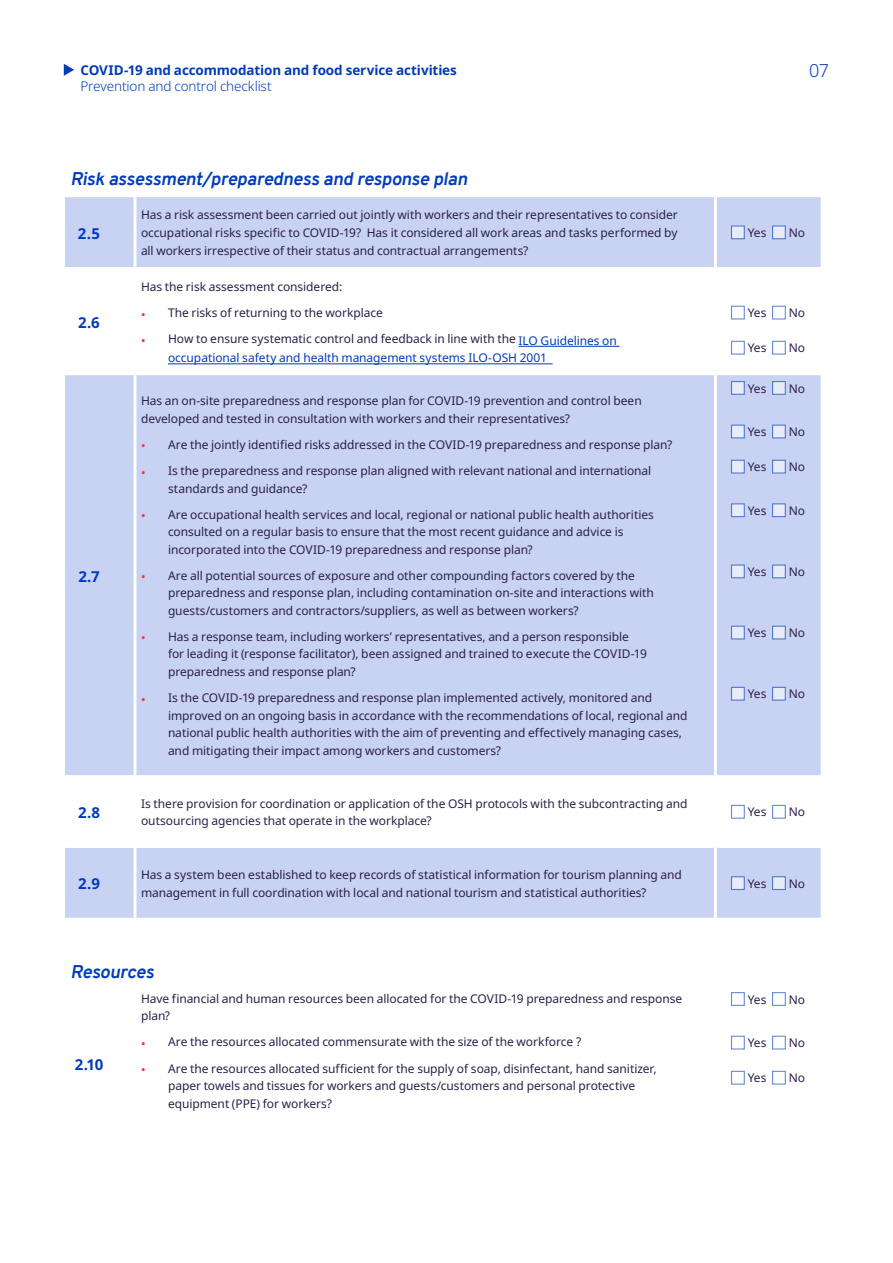
<style>
.page{position:relative;width:893px;height:1263px;background:#fff}
.page>*{position:absolute;margin:0;border:0;box-sizing:border-box;transform-origin:0 0}
.t1{font:italic 700 18px "Overpass";color:#003bbc}
.t2{font:300 18px "Noto Sans";color:#003bbc}
.t3{font:700 15px "Noto Sans";color:#003bbc}
.t4{font:700 13.5px "Noto Sans";letter-spacing:-.01em;color:#003bbc}
.t5{font:300 13.5px "Noto Sans";letter-spacing:-.01em;color:#003bbc}
.t6{font:12px/17.5px "Noto Sans";letter-spacing:-.005em;color:#2c1f49}
.t7{font:12px/19px "Noto Sans";letter-spacing:-.005em;color:#003bbc}
.s1{color:#ff2636}
.s2{color:#2c1f49}
</style>
<div class="page">
<svg style="left:65px;top:197px;width:756px;height:721px;fill:#c8d2f2"></svg>
<svg style="left:65px;top:268px;width:756px;height:106px"></svg>
<hr style="left:65px;top:267px;width:70px;height:1px;background:#fff">
<hr style="left:135px;top:267px;width:580px;height:1px;background:#fff">
<hr style="left:715px;top:267px;width:106px;height:1px;background:#fff">
<hr style="left:65px;top:374px;width:70px;height:1px;background:#fff">
<hr style="left:135px;top:374px;width:580px;height:1px;background:#fff">
<hr style="left:715px;top:374px;width:106px;height:1px;background:#fff">
<hr style="left:65px;top:775px;width:70px;height:2px;background:#fff">
<hr style="left:135px;top:775px;width:580px;height:2px;background:#fff">
<hr style="left:715px;top:775px;width:106px;height:2px;background:#fff">
<hr style="left:65px;top:846px;width:70px;height:2px;background:#fff">
<hr style="left:135px;top:846px;width:580px;height:2px;background:#fff">
<hr style="left:715px;top:846px;width:106px;height:2px;background:#fff">
<hr style="left:134px;top:197px;width:2px;height:70px;background:#fff">
<hr style="left:714px;top:197px;width:3px;height:70px;background:#fff">
<hr style="left:134px;top:268px;width:2px;height:106px;background:#fff">
<hr style="left:714px;top:268px;width:3px;height:106px;background:#fff">
<hr style="left:134px;top:375px;width:2px;height:400px;background:#fff">
<hr style="left:714px;top:375px;width:3px;height:400px;background:#fff">
<hr style="left:134px;top:777px;width:2px;height:69px;background:#fff">
<hr style="left:714px;top:777px;width:3px;height:69px;background:#fff">
<hr style="left:134px;top:848px;width:2px;height:70px;background:#fff">
<hr style="left:714px;top:848px;width:3px;height:70px;background:#fff">
<svg style="left:731px;top:225px;width:14px;height:14px"></svg>
<svg style="left:772px;top:225px;width:14px;height:14px"></svg>
<hr style="left:518px;top:346px;width:102px;height:1px;background:#003bbc">
<hr style="left:168px;top:364px;width:385px;height:1px;background:#003bbc">
<svg style="left:731px;top:306px;width:14px;height:13px"></svg>
<svg style="left:772px;top:306px;width:14px;height:13px"></svg>
<svg style="left:731px;top:341px;width:14px;height:14px"></svg>
<svg style="left:772px;top:341px;width:14px;height:14px"></svg>
<svg style="left:731px;top:381px;width:14px;height:14px"></svg>
<svg style="left:772px;top:381px;width:14px;height:14px"></svg>
<svg style="left:731px;top:425px;width:14px;height:13px"></svg>
<svg style="left:772px;top:425px;width:14px;height:13px"></svg>
<svg style="left:731px;top:460px;width:14px;height:14px"></svg>
<svg style="left:772px;top:460px;width:14px;height:14px"></svg>
<svg style="left:731px;top:503px;width:14px;height:14px"></svg>
<svg style="left:772px;top:503px;width:14px;height:14px"></svg>
<svg style="left:731px;top:564px;width:14px;height:14px"></svg>
<svg style="left:772px;top:564px;width:14px;height:14px"></svg>
<svg style="left:731px;top:626px;width:14px;height:13px"></svg>
<svg style="left:772px;top:626px;width:14px;height:13px"></svg>
<svg style="left:731px;top:687px;width:14px;height:14px"></svg>
<svg style="left:772px;top:687px;width:14px;height:14px"></svg>
<svg style="left:731px;top:805px;width:14px;height:14px"></svg>
<svg style="left:772px;top:805px;width:14px;height:14px"></svg>
<svg style="left:731px;top:876px;width:14px;height:14px"></svg>
<svg style="left:772px;top:876px;width:14px;height:14px"></svg>
<svg style="left:731px;top:992px;width:14px;height:14px"></svg>
<svg style="left:772px;top:992px;width:14px;height:14px"></svg>
<svg style="left:731px;top:1036px;width:14px;height:13px"></svg>
<svg style="left:772px;top:1036px;width:14px;height:13px"></svg>
<svg style="left:731px;top:1071px;width:14px;height:14px"></svg>
<svg style="left:772px;top:1071px;width:14px;height:14px"></svg>
<svg style="left:64px;top:64px;width:10px;height:12px"></svg>
<p class="t4" style="left:80px;top:60px;width:378px">COVID-19 and accommodation and food service activities</p>
<p class="t5" style="left:80px;top:77px;width:193px">Prevention and control checklist</p>
<h1 class="t1" style="left:70px;top:166px;width:403px">Risk assessment/preparedness and response plan</h1>
<p class="t3" style="left:78px;top:223px;width:24px">2.5</p>
<p class="t6" style="left:141px;top:207px;width:538px;text-align:justify">Has a risk assessment been carried out jointly with workers and their representatives to consider occupational risks specific to COVID-19? Has it considered all work areas and tasks performed by all workers irrespective of their status and contractual arrangements?</p>
<p class="t3" style="left:78px;top:312px;width:23px">2.6</p>
<p class="t3" style="left:78px;top:566px;width:23px">2.7</p>
<p class="t6" style="left:141px;top:278px;width:203px">Has the risk assessment considered:</p>
<p class="t6" style="left:141px;top:304px;width:243px"><span class="s1">•</span> The risks of returning to the workplace</p>
<p class="t7" style="left:168px;top:330px;width:450px;text-indent:-27px"><span class="s1">•</span> <span class="s2">How to ensure systematic control and feedback in line with the</span> ILO Guidelines on occupational safety and health management systems ILO-OSH 2001</p>
<p class="t6" style="left:141px;top:392px;width:502px">Has an on-site preparedness and response plan for COVID-19 prevention and control been developed and tested in consultation with workers and their representatives?</p>
<p class="t6" style="left:141px;top:436px;width:533px"><span class="s1">•</span> Are the jointly identified risks addressed in the COVID-19 preparedness and response plan?</p>
<p class="t6" style="left:168px;top:462px;width:485px;text-indent:-27px"><span class="s1">•</span> Is the preparedness and response plan aligned with relevant national and international standards and guidance?</p>
<p class="t6" style="left:168px;top:506px;width:487px;text-indent:-27px"><span class="s1">•</span> Are occupational health services and local, regional or national public health authorities consulted on a regular basis to ensure that the most recent guidance and advice is incorporated into the COVID-19 preparedness and response plan?</p>
<p class="t6" style="left:168px;top:567px;width:488px;text-indent:-27px"><span class="s1">•</span> Are all potential sources of exposure and other compounding factors covered by the preparedness and response plan, including contamination on-site and interactions with guests/customers and contractors/suppliers, as well as between workers?</p>
<p class="t6" style="left:168px;top:628px;width:480px;text-indent:-27px"><span class="s1">•</span> Has a response team, including workers’ representatives, and a person responsible for leading it (response facilitator), been assigned and trained to execute the COVID-19 preparedness and response plan?</p>
<p class="t6" style="left:168px;top:689px;width:521px;text-indent:-27px"><span class="s1">•</span> Is the COVID-19 preparedness and response plan implemented actively, monitored and improved on an ongoing basis in accordance with the recommendations of local, regional and national public health authorities with the aim of preventing and effectively managing cases, and mitigating their impact among workers and customers?</p>
<h1 class="t2" style="left:809px;top:57px;width:22px">07</h1>
<p class="t6" style="left:748px;top:224px;width:20px">Yes</p>
<p class="t6" style="left:789px;top:224px;width:18px">No</p>
<p class="t6" style="left:748px;top:304px;width:20px">Yes</p>
<p class="t6" style="left:789px;top:304px;width:18px">No</p>
<p class="t6" style="left:748px;top:340px;width:20px">Yes</p>
<p class="t6" style="left:789px;top:340px;width:18px">No</p>
<p class="t6" style="left:748px;top:380px;width:20px">Yes</p>
<p class="t6" style="left:789px;top:380px;width:18px">No</p>
<p class="t6" style="left:748px;top:423px;width:20px">Yes</p>
<p class="t6" style="left:789px;top:423px;width:18px">No</p>
<p class="t6" style="left:748px;top:458px;width:20px">Yes</p>
<p class="t6" style="left:789px;top:458px;width:18px">No</p>
<p class="t6" style="left:748px;top:502px;width:20px">Yes</p>
<p class="t6" style="left:789px;top:502px;width:18px">No</p>
<p class="t6" style="left:748px;top:563px;width:20px">Yes</p>
<p class="t6" style="left:789px;top:563px;width:18px">No</p>
<p class="t6" style="left:748px;top:624px;width:20px">Yes</p>
<p class="t6" style="left:789px;top:624px;width:18px">No</p>
<p class="t6" style="left:748px;top:685px;width:20px">Yes</p>
<p class="t6" style="left:789px;top:685px;width:18px">No</p>
<p class="t3" style="left:78px;top:802px;width:23px">2.8</p>
<p class="t6" style="left:141px;top:795px;width:548px">Is there provision for coordination or application of the OSH protocols with the subcontracting and outsourcing agencies that operate in the workplace?</p>
<p class="t6" style="left:748px;top:804px;width:20px">Yes</p>
<p class="t6" style="left:789px;top:804px;width:18px">No</p>
<p class="t3" style="left:78px;top:873px;width:23px">2.9</p>
<p class="t6" style="left:141px;top:866px;width:542px">Has a system been established to keep records of statistical information for tourism planning and management in full coordination with local and national tourism and statistical authorities?</p>
<p class="t6" style="left:748px;top:875px;width:20px">Yes</p>
<p class="t6" style="left:789px;top:875px;width:18px">No</p>
<h1 class="t1" style="left:70px;top:959px;width:90px">Resources</h1>
<p class="t3" style="left:75px;top:1054px;width:30px">2.10</p>
<p class="t6" style="left:141px;top:990px;width:543px">Have financial and human resources been allocated for the COVID-19 preparedness and response plan?</p>
<p class="t6" style="left:141px;top:1033px;width:442px"><span class="s1">•</span> Are the resources allocated commensurate with the size of the workforce ?</p>
<p class="t6" style="left:168px;top:1060px;width:490px;text-indent:-27px"><span class="s1">•</span> Are the resources allocated sufficient for the supply of soap, disinfectant, hand sanitizer, paper towels and tissues for workers and guests/customers and personal protective equipment (PPE) for workers?</p>
<p class="t6" style="left:748px;top:991px;width:20px">Yes</p>
<p class="t6" style="left:789px;top:991px;width:18px">No</p>
<p class="t6" style="left:748px;top:1034px;width:20px">Yes</p>
<p class="t6" style="left:789px;top:1034px;width:18px">No</p>
<p class="t6" style="left:748px;top:1069px;width:20px">Yes</p>
<p class="t6" style="left:789px;top:1069px;width:18px">No</p>
</div>
